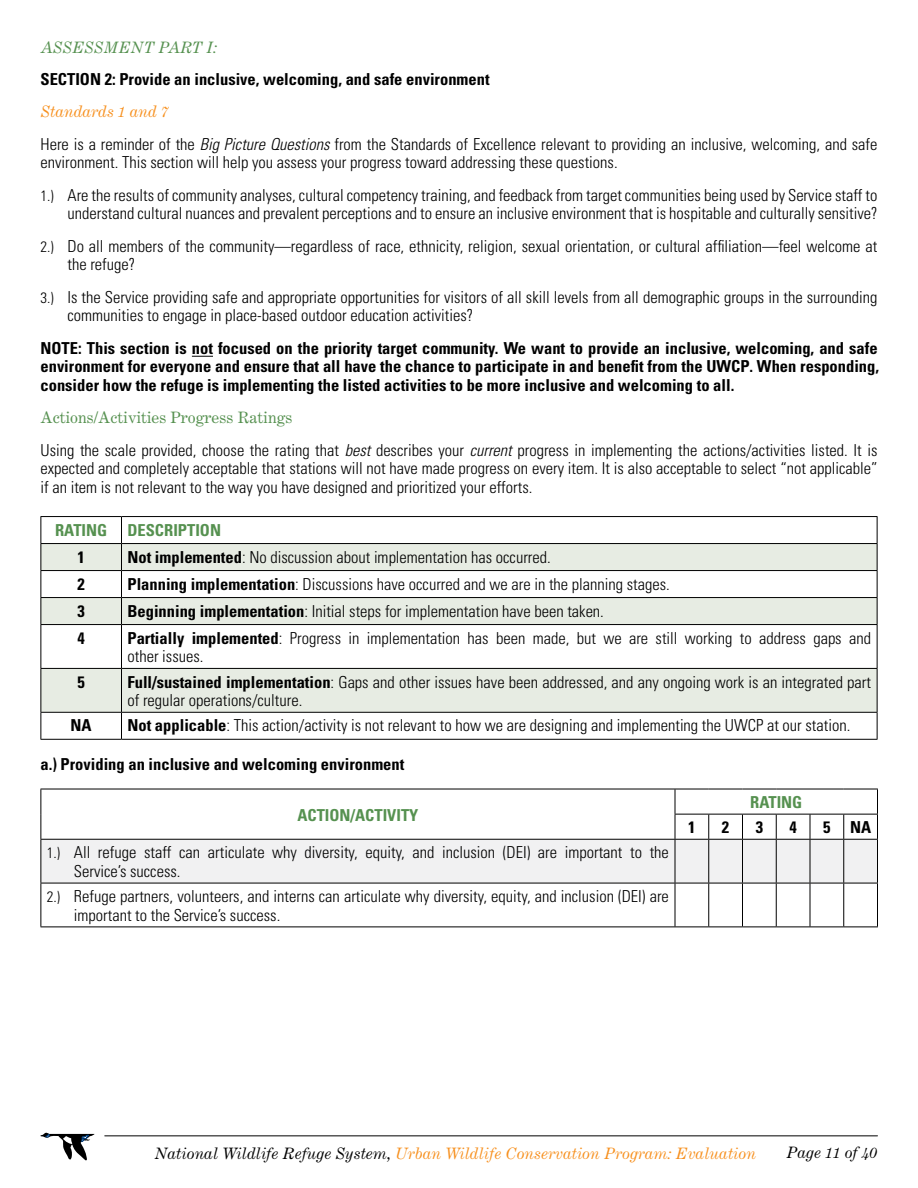
<style>
.page{position:relative;width:918px;height:1188px;background:#fff}
.page>*{position:absolute;margin:0;border:0;box-sizing:border-box;transform-origin:0 0}
.t1{font:300 condensed 16.5px/18.8px "Univers";color:#000}
.t2{font:700 condensed 16.5px/18.8px "Univers";color:#000;text-align:justify}
.t3{font:700 condensed 16.5px "Univers";color:#569150}
.t4{font:italic 15.75px "Century Expanded";color:#f7901e}
.t5{font:15.75px "Century Expanded";color:#569150}
.t6{font:italic 15.75px "Century Expanded";color:#569150}
.t7{font:italic 15.75px "Century Expanded";color:#000}
.s1{font-style:italic}
.s2{font-size:15px}
.s3{font-weight:700}
.s4{color:#000}
</style>
<div class="page">
<hr style="left:105px;top:1136px;width:772px;height:1px;background:#000">
<svg style="left:40px;top:1133px;width:54px;height:27px"></svg>
<svg style="left:40px;top:789px;width:838px;height:94px"></svg>
<hr style="left:40px;top:840px;width:1px;height:43px;background:#000">
<hr style="left:675px;top:839px;width:34px;height:1px;background:#000">
<hr style="left:675px;top:840px;width:1px;height:43px;background:#000">
<hr style="left:709px;top:839px;width:33px;height:1px;background:#000">
<hr style="left:708px;top:840px;width:1px;height:43px;background:#000">
<hr style="left:742px;top:839px;width:34px;height:1px;background:#000">
<hr style="left:742px;top:840px;width:1px;height:43px;background:#000">
<hr style="left:776px;top:839px;width:34px;height:1px;background:#000">
<hr style="left:776px;top:840px;width:1px;height:43px;background:#000">
<hr style="left:810px;top:839px;width:34px;height:1px;background:#000">
<hr style="left:810px;top:840px;width:1px;height:43px;background:#000">
<hr style="left:844px;top:839px;width:34px;height:1px;background:#000">
<hr style="left:843px;top:840px;width:1px;height:43px;background:#000">
<hr style="left:877px;top:840px;width:1px;height:43px;background:#000">
<hr style="left:40px;top:883px;width:635px;height:1px;background:#000">
<hr style="left:40px;top:883px;width:1px;height:44px;background:#000">
<hr style="left:675px;top:883px;width:34px;height:1px;background:#000">
<hr style="left:675px;top:883px;width:1px;height:44px;background:#000">
<hr style="left:709px;top:883px;width:33px;height:1px;background:#000">
<hr style="left:708px;top:883px;width:1px;height:44px;background:#000">
<hr style="left:742px;top:883px;width:34px;height:1px;background:#000">
<hr style="left:742px;top:883px;width:1px;height:44px;background:#000">
<hr style="left:776px;top:883px;width:34px;height:1px;background:#000">
<hr style="left:776px;top:883px;width:1px;height:44px;background:#000">
<hr style="left:810px;top:883px;width:34px;height:1px;background:#000">
<hr style="left:810px;top:883px;width:1px;height:44px;background:#000">
<hr style="left:844px;top:883px;width:34px;height:1px;background:#000">
<hr style="left:843px;top:883px;width:1px;height:44px;background:#000">
<hr style="left:877px;top:883px;width:1px;height:44px;background:#000">
<hr style="left:40px;top:927px;width:635px;height:1px;background:#000">
<hr style="left:675px;top:927px;width:34px;height:1px;background:#000">
<hr style="left:709px;top:927px;width:33px;height:1px;background:#000">
<hr style="left:742px;top:927px;width:34px;height:1px;background:#000">
<hr style="left:776px;top:927px;width:34px;height:1px;background:#000">
<hr style="left:810px;top:927px;width:34px;height:1px;background:#000">
<hr style="left:844px;top:927px;width:34px;height:1px;background:#000">
<svg style="left:192px;top:356px;width:21px;height:1px"></svg>
<svg style="left:41px;top:544px;width:836px;height:168px;fill:#e7ece3"></svg>
<hr style="left:40px;top:570px;width:82px;height:1px;background:#000">
<hr style="left:122px;top:570px;width:756px;height:1px;background:#000">
<hr style="left:40px;top:597px;width:82px;height:1px;background:#000">
<hr style="left:122px;top:597px;width:756px;height:1px;background:#000">
<hr style="left:40px;top:624px;width:82px;height:1px;background:#000">
<hr style="left:40px;top:625px;width:1px;height:43px;background:#000">
<hr style="left:122px;top:624px;width:756px;height:1px;background:#000">
<hr style="left:40px;top:668px;width:82px;height:1px;background:#000">
<hr style="left:40px;top:669px;width:1px;height:43px;background:#000">
<hr style="left:122px;top:668px;width:756px;height:1px;background:#000">
<hr style="left:40px;top:712px;width:82px;height:1px;background:#000">
<svg style="left:40px;top:713px;width:1px;height:26px"></svg>
<hr style="left:122px;top:712px;width:756px;height:1px;background:#000">
<hr style="left:40px;top:739px;width:82px;height:1px;background:#000">
<hr style="left:40px;top:516px;width:82px;height:1px;background:#000">
<svg style="left:40px;top:517px;width:1px;height:107px"></svg>
<hr style="left:122px;top:516px;width:756px;height:1px;background:#000">
<hr style="left:40px;top:543px;width:82px;height:1px;background:#000">
<hr style="left:122px;top:543px;width:756px;height:1px;background:#000">
<svg style="left:121px;top:517px;width:1px;height:107px"></svg>
<svg style="left:877px;top:517px;width:1px;height:107px"></svg>
<hr style="left:121px;top:625px;width:1px;height:43px;background:#000">
<hr style="left:877px;top:625px;width:1px;height:43px;background:#000">
<hr style="left:121px;top:669px;width:1px;height:43px;background:#000">
<hr style="left:877px;top:669px;width:1px;height:43px;background:#000">
<svg style="left:121px;top:713px;width:1px;height:26px"></svg>
<svg style="left:877px;top:713px;width:1px;height:26px"></svg>
<hr style="left:122px;top:739px;width:756px;height:1px;background:#000">
<p class="t6" style="left:40px;top:38px;width:178px">ASSESSMENT PART I:</p>
<p class="t2" style="left:40px;top:70px;width:451px">SECTION 2: Provide an inclusive, welcoming, and safe environment</p>
<p class="t4" style="left:40px;top:102px;width:130px">Standards 1 and 7</p>
<p class="t1" style="left:40px;top:134px;width:839px">Here is a reminder of the <span class="s1">Big Picture Questions</span> from the Standards of Excellence relevant to providing an inclusive, welcoming, and safe environment. This section will help you assess your progress toward addressing these questions.</p>
<p class="t1" style="left:40px;top:185px;width:839px;text-align:right"><span class="s2">1.)</span> Are the results of community analyses, cultural competency training, and feedback from target communities being used by Service staff to understand cultural nuances and prevalent perceptions and to ensure an inclusive environment that is hospitable and culturally sensitive?</p>
<p class="t1" style="left:68px;top:236px;width:811px;text-indent:-27px"><span class="s2">2.)</span> Do all members of the community—regardless of race, ethnicity, religion, sexual orientation, or cultural affiliation—feel welcome at the refuge?</p>
<p class="t1" style="left:68px;top:287px;width:811px;text-indent:-27px"><span class="s2">3.)</span> Is the Service providing safe and appropriate opportunities for visitors of all skill levels from all demographic groups in the surrounding communities to engage in place-based outdoor education activities?</p>
<p class="t2" style="left:41px;top:338px;width:840px">NOTE: This section is not focused on the priority target community. We want to provide an inclusive, welcoming, and safe environment for everyone and ensure that all have the chance to participate in and benefit from the UWCP. When responding, consider how the refuge is implementing the listed activities to be more inclusive and welcoming to all.</p>
<p class="t5" style="left:40px;top:408px;width:254px">Actions/Activities Progress Ratings</p>
<p class="t1" style="left:40px;top:440px;width:839px;text-align:justify">Using the scale provided, choose the rating that <span class="s1">best</span> describes your <span class="s1">current</span> progress in implementing the actions/activities listed. It is expected and completely acceptable that stations will not have made progress on every item. It is also acceptable to select “not applicable” if an item is not relevant to the way you have designed and prioritized your efforts.</p>
<p class="t3" style="left:55px;top:520px;width:167px">RATING DESCRIPTION</p>
<p class="t2" style="left:78px;top:547px;width:9px">1</p>
<p class="t1" style="left:127px;top:547px;width:425px"><span class="s3">Not implemented</span>: No discussion about implementation has occurred.</p>
<p class="t2" style="left:78px;top:574px;width:9px">2</p>
<p class="t1" style="left:127px;top:574px;width:544px"><span class="s3">Planning implementation</span>: Discussions have occurred and we are in the planning stages.</p>
<p class="t2" style="left:78px;top:601px;width:9px">3</p>
<p class="t1" style="left:127px;top:601px;width:478px"><span class="s3">Beginning implementation</span>: Initial steps for implementation have been taken.</p>
<p class="t2" style="left:78px;top:628px;width:9px">4</p>
<p class="t1" style="left:127px;top:628px;width:745px"><span class="s3">Partially implemented</span>: Progress in implementation has been made, but we are still working to address gaps and other issues.</p>
<p class="t2" style="left:78px;top:672px;width:9px">5</p>
<p class="t1" style="left:127px;top:672px;width:745px"><span class="s3">Full/sustained implementation</span>: Gaps and other issues have been addressed, and any ongoing work is an integrated part of regular operations/culture.</p>
<p class="t2" style="left:71px;top:716px;width:23px">NA</p>
<p class="t1" style="left:127px;top:716px;width:724px"><span class="s3">Not applicable</span>: This action/activity is not relevant to how we are designing and implementing the UWCP at our station.</p>
<p class="t2" style="left:40px;top:755px;width:365px">a.) Providing an inclusive and welcoming environment</p>
<p class="t3" style="left:297px;top:805px;width:123px">ACTION/ACTIVITY</p>
<p class="t1" style="left:74px;top:843px;width:597px;text-indent:-27px"><span class="s2">1.)</span> All refuge staff can articulate why diversity, equity, and inclusion (DEI) are important to the<br>Service’s success.</p>
<p class="t1" style="left:74px;top:887px;width:597px;text-indent:-27px"><span class="s2">2.)</span> Refuge partners, volunteers, and interns can articulate why diversity, equity, and inclusion (DEI) are important to the Service’s success.</p>
<p class="t3" style="left:750px;top:792px;width:54px">RATING</p>
<p class="t2" style="left:688px;top:818px;width:9px">1</p>
<p class="t2" style="left:722px;top:818px;width:9px">2</p>
<p class="t2" style="left:756px;top:818px;width:9px">3</p>
<p class="t2" style="left:789px;top:818px;width:9px">4</p>
<p class="t2" style="left:823px;top:818px;width:49px">5 NA</p>
<p class="t4" style="left:154px;top:1144px;width:603px"><span class="s4">National Wildlife Refuge System,</span> Urban Wildlife Conservation Program: Evaluation</p>
<p class="t7" style="left:786px;top:1143px;width:93px">Page 11 of 40</p>
</div>
